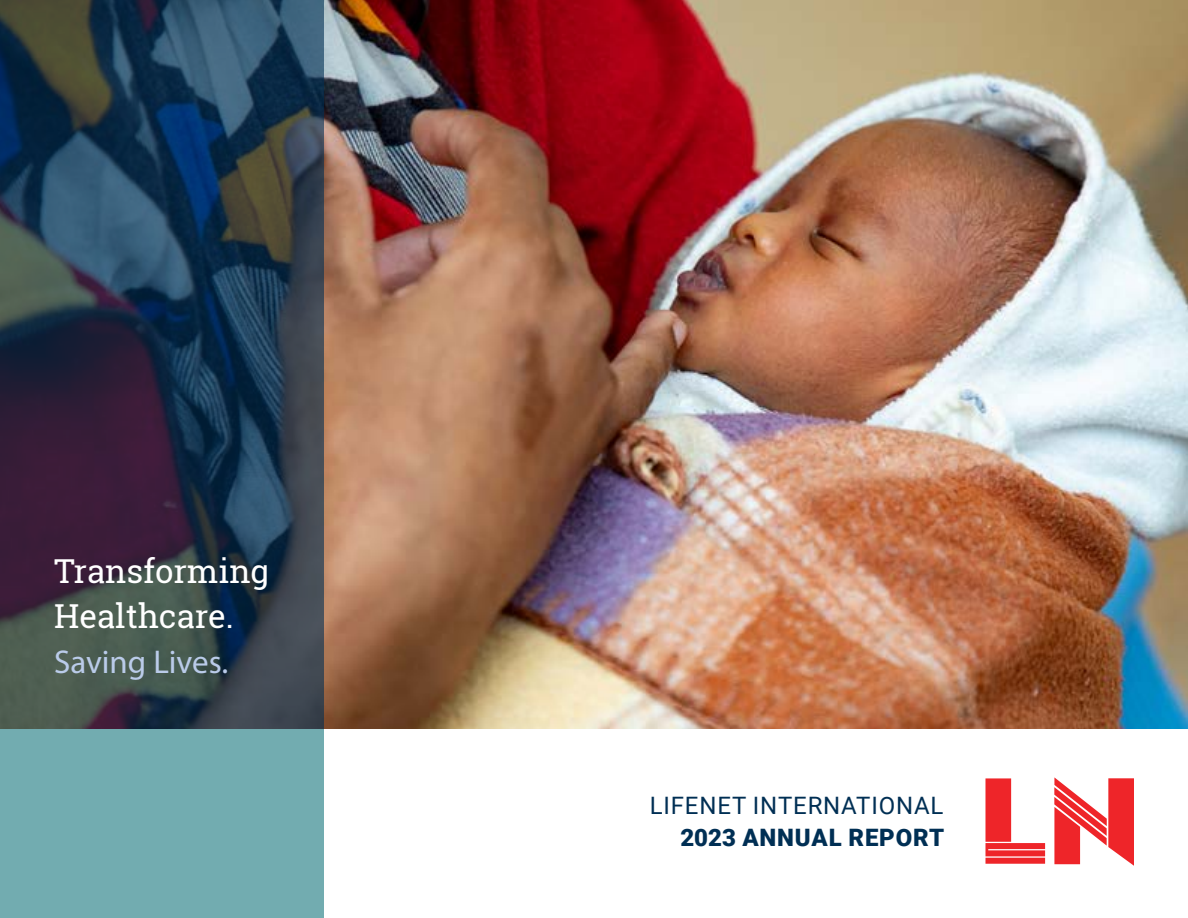
<style>
.page{position:relative;width:1188px;height:918px;background:#fff}
.page>*{position:absolute;margin:0;border:0;box-sizing:border-box;transform-origin:0 0}
.t1{font:33px/45px "Roboto Slab";color:#fff}
.t2{font:33px "Myriad Pro";color:#bacbe9}
.t3{font:24px "Roboto";letter-spacing:.035em;color:#002f54}
.t4{font:900 24px "Roboto";letter-spacing:.035em;color:#002f54}
</style>
<div class="page">
<img style="left:324px;top:0;width:864px;height:729px">
<svg style="left:985px;top:777px;width:149px;height:89px"></svg>
<svg style="left:0;top:0;width:324px;height:729px;background:#2c3a4b"></svg>
<div style="left:0;top:729px;width:324px;height:189px;background:#72acb0"></div>
<p class="t1" style="left:54px;top:548px;width:217px">Transforming<br>Healthcare.</p>
<p class="t2" style="left:54px;top:641px;width:176px">Saving Lives.</p>
<p class="t3" style="left:650px;top:789px;width:295px">LIFENET INTERNATIONAL</p>
<p class="t4" style="left:680px;top:821px;width:265px">2023 ANNUAL REPORT</p>
</div>
